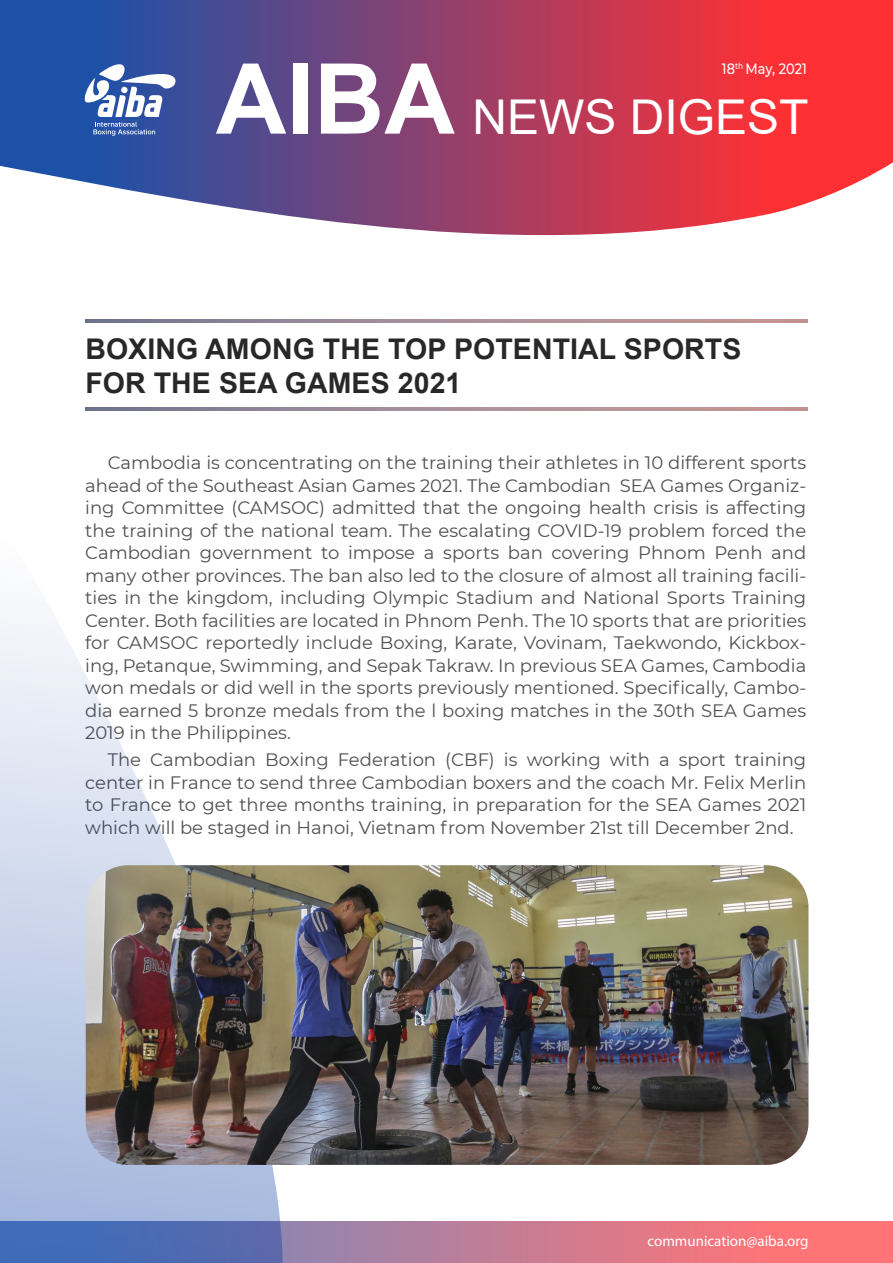
<style>
.page{position:relative;width:893px;height:1263px;background:#fff}
.page>*{position:absolute;margin:0;border:0;box-sizing:border-box;transform-origin:0 0}
.t1{font:48px "Arial";color:#fff}
.t2{font:700 28.5px/34.2px "Arial";letter-spacing:.005em;color:#282828}
.t3{font:18px/22.5px "Montserrat";color:#505050;text-align:justify}
.t4{font:15px "Myriad Pro";color:#fff}
.t5{font:500 15px "Montserrat";letter-spacing:.005em;color:#fff;scale:.86 1}
.s1{font-weight:700;font-size:97.95px}
</style>
<div class="page">
<svg style="left:283px;top:1221px;width:610px;height:42px;background:#d27b8d"></svg>
<svg style="left:0;top:613px;width:283px;height:650px"></svg>
<svg style="left:0;top:0;width:893px;height:235px;background:#a25278"></svg>
<svg style="left:84px;top:50px;width:94px;height:86px"></svg>
<svg style="left:86px;top:408px;width:721px;height:3px;background:#a38c96"></svg>
<svg style="left:86px;top:320px;width:721px;height:3px;background:#a38c96"></svg>
<img style="left:86px;top:865px;width:722px;height:300px">
<p class="t5" style="left:722px;top:58px;width:100px">18<sup>th</sup> May, 2021</p>
<h1 class="t1" style="left:216px;top:84px;width:594px"><span class="s1">AIBA</span> NEWS DIGEST</h1>
<h2 class="t2" style="left:85px;top:332px;width:658px">BOXING AMONG THE TOP POTENTIAL SPORTS<br>FOR THE SEA GAMES 2021</h2>
<p class="t3" style="left:85px;top:451px;width:723px;text-indent:22px">Cambodia is concentrating on the training their athletes in 10 different sports ahead of the Southeast Asian Games 2021. The Cambodian SEA Games Organiz&shy;ing Committee (CAMSOC) admitted that the ongoing health crisis is affecting the training of the national team. The escalating COVID-19 problem forced the Cambodian government to impose a sports ban covering Phnom Penh and many other provinces. The ban also led to the closure of almost all training facili&shy;ties in the kingdom, including Olympic Stadium and National Sports Training Center. Both facilities are located in Phnom Penh. The 10 sports that are priorities for CAMSOC reportedly include Boxing, Karate, Vovinam, Taekwondo, Kickbox&shy;ing, Petanque, Swimming, and Sepak Takraw. In previous SEA Games, Cambodia won medals or did well in the sports previously mentioned. Specifically, Cambo&shy;dia earned 5 bronze medals from the l boxing matches in the 30th SEA Games 2019 in the Philippines.</p>
<p class="t3" style="left:85px;top:748px;width:723px;text-indent:22px">The Cambodian Boxing Federation (CBF) is working with a sport training center in France to send three Cambodian boxers and the coach Mr. Felix Merlin to France to get three months training, in preparation for the SEA Games 2021 which will be staged in Hanoi, Vietnam from November 21st till December 2nd.</p>
<p class="t4" style="left:648px;top:1232px;width:162px">communication@aiba.org</p>
</div>
